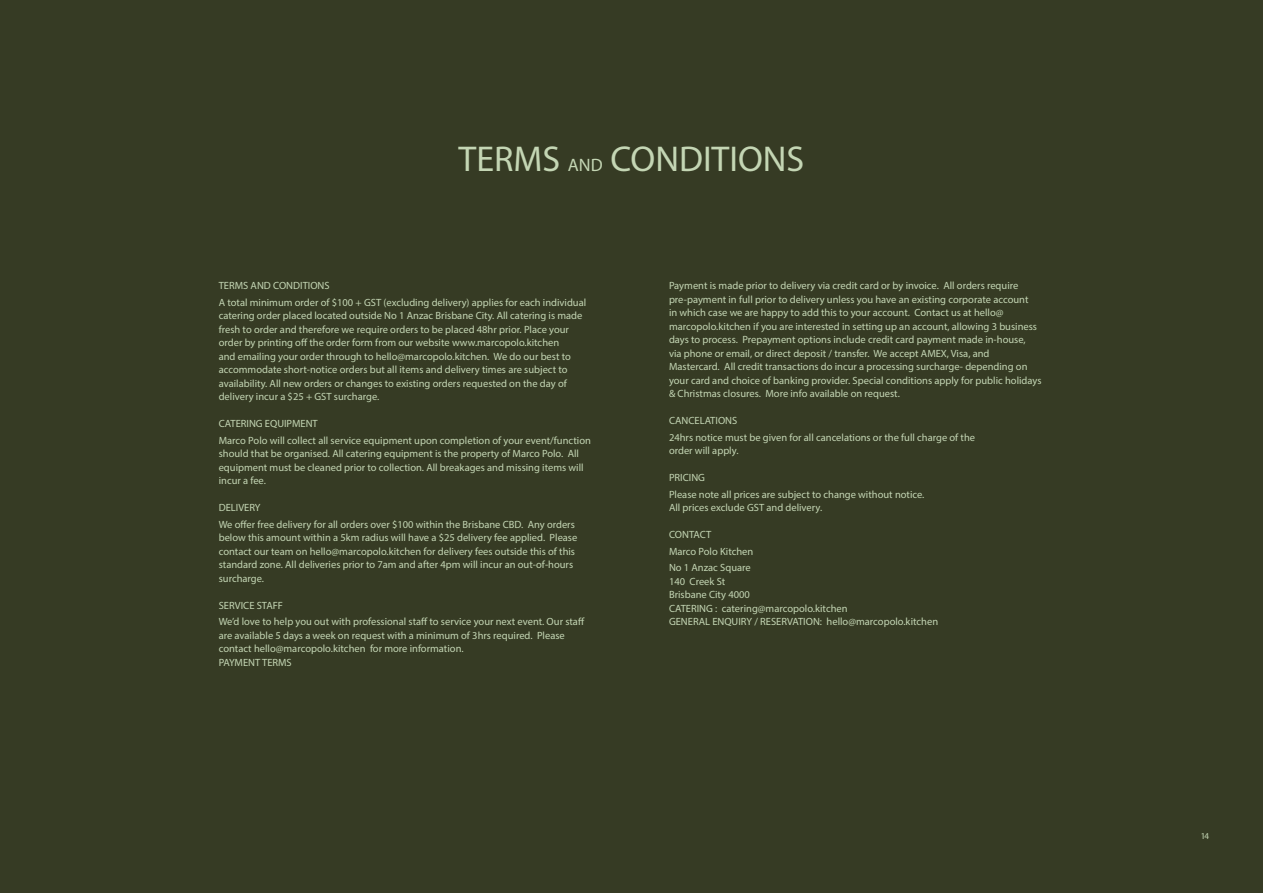
<style>
.page{position:relative;width:1263px;height:893px;background:#363b24}
.page>*{position:absolute;margin:0;border:0;box-sizing:border-box;transform-origin:0 0}
.t1{font:36px "Myriad Pro";color:#c4d6b4}
.t2{font:10.5px/13.5px "Myriad Pro";color:#c4d6b4}
.t3{font:9px "Myriad Pro";color:#c4d6b4}
.s1{font-size:18px}
</style>
<div class="page">
<p class="t1" style="left:459px;top:136px;width:347px">TERMS <span class="s1">AND</span> CONDITIONS</p>
<p class="t2" style="left:219px;top:279px;width:112px">TERMS AND CONDITIONS</p>
<p class="t2" style="left:219px;top:295px;width:369px">A total minimum order of $100 + GST (excluding delivery) applies for each individual catering order placed located outside No 1 Anzac Brisbane City. All catering is made fresh to order and therefore we require orders to be placed 48hr prior. Place your order by printing off the order form from our website www.marcopolo.kitchen<br>and emailing your order through to hello@marcopolo.kitchen. We do our best to accommodate short-notice orders but all items and delivery times are subject to availability. All new orders or changes to existing orders requested on the day of delivery incur a $25 + GST surcharge.</p>
<p class="t2" style="left:219px;top:417px;width:101px">CATERING EQUIPMENT</p>
<p class="t2" style="left:219px;top:433px;width:374px">Marco Polo will collect all service equipment upon completion of your event/function should that be organised. All catering equipment is the property of Marco Polo. All equipment must be cleaned prior to collection. All breakages and missing items will incur a fee.</p>
<p class="t2" style="left:219px;top:501px;width:43px">DELIVERY</p>
<p class="t2" style="left:219px;top:517px;width:360px">We offer free delivery for all orders over $100 within the Brisbane CBD. Any orders below this amount within a 5km radius will have a $25 delivery fee applied. Please contact our team on hello@marcopolo.kitchen for delivery fees outside this of this standard zone. All deliveries prior to 7am and after 4pm will incur an out-of-hours surcharge.</p>
<p class="t2" style="left:219px;top:598px;width:66px">SERVICE STAFF</p>
<p class="t2" style="left:219px;top:615px;width:367px">We’d love to help you out with professional staff to service your next event. Our staff are available 5 days a week on request with a minimum of 3hrs required. Please contact hello@marcopolo.kitchen for more information.</p>
<p class="t2" style="left:219px;top:655px;width:75px">PAYMENT TERMS</p>
<p class="t2" style="left:669px;top:279px;width:374px">Payment is made prior to delivery via credit card or by invoice. All orders require pre-payment in full prior to delivery unless you have an existing corporate account<br>in which case we are happy to add this to your account. Contact us at hello@ marcopolo.kitchen if you are interested in setting up an account, allowing 3 business days to process. Prepayment options include credit card payment made in-house,<br>via phone or email, or direct deposit / transfer. We accept AMEX, Visa, and Mastercard. All credit transactions do incur a processing surcharge- depending on your card and choice of banking provider. Special conditions apply for public holidays &amp; Christmas closures. More info available on request.</p>
<p class="t2" style="left:669px;top:414px;width:70px">CANCELATIONS</p>
<p class="t2" style="left:669px;top:430px;width:308px">24hrs notice must be given for all cancelations or the full charge of the</p>
<p class="t2" style="left:669px;top:444px;width:71px">order will apply.</p>
<p class="t2" style="left:669px;top:471px;width:38px">PRICING</p>
<p class="t2" style="left:669px;top:487px;width:257px">Please note all prices are subject to change without notice.</p>
<p class="t2" style="left:669px;top:501px;width:155px">All prices exclude GST and delivery.</p>
<p class="t2" style="left:669px;top:528px;width:44px">CONTACT</p>
<p class="t2" style="left:669px;top:544px;width:86px">Marco Polo Kitchen</p>
<p class="t2" style="left:669px;top:561px;width:83px">No 1 Anzac Square</p>
<p class="t2" style="left:669px;top:574px;width:58px">140 Creek St</p>
<p class="t2" style="left:669px;top:588px;width:82px">Brisbane City 4000</p>
<p class="t2" style="left:669px;top:601px;width:180px">CATERING : catering@marcopolo.kitchen</p>
<p class="t2" style="left:669px;top:615px;width:271px">GENERAL ENQUIRY / RESERVATION: hello@marcopolo.kitchen</p>
<p class="t3" style="left:1201px;top:830px;width:10px">14</p>
</div>
